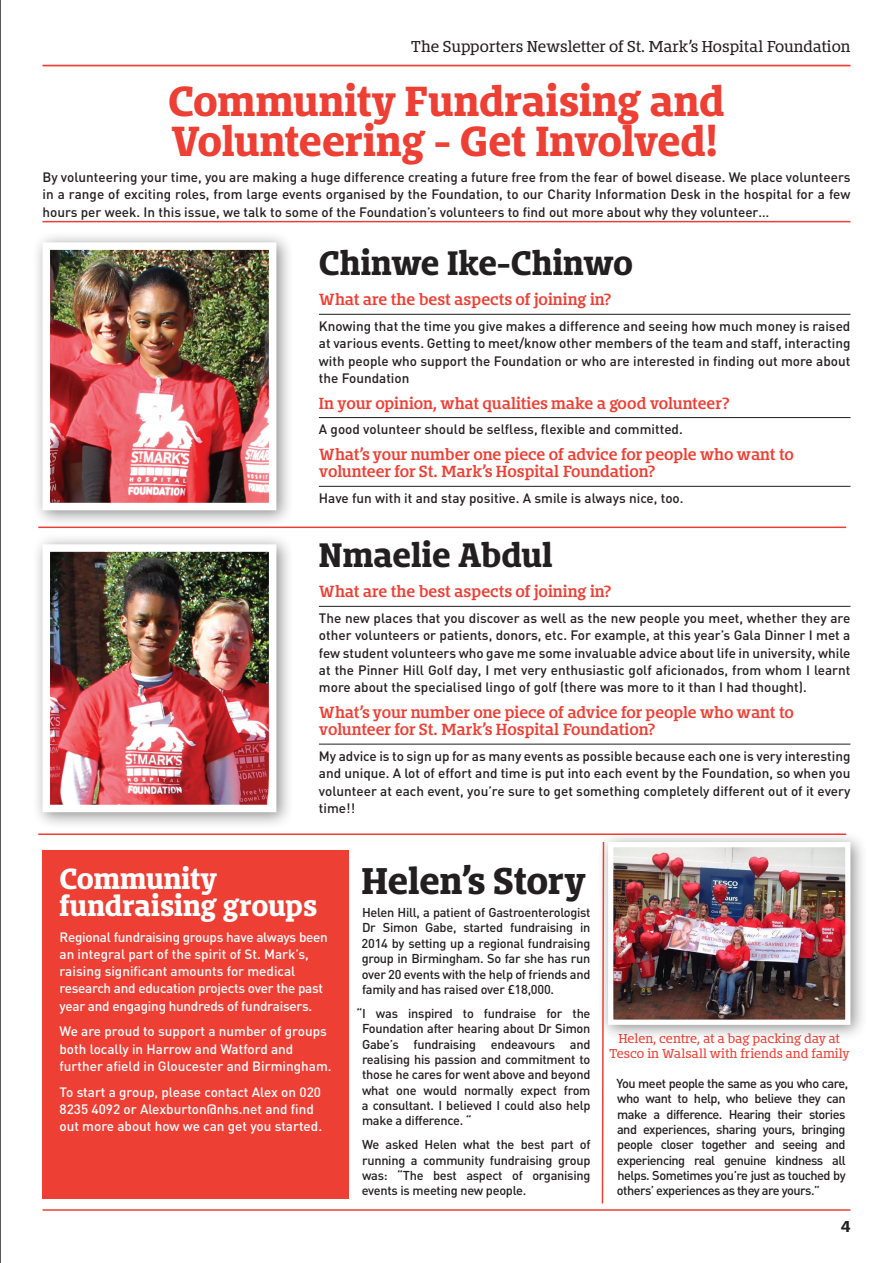
<style>
.page{position:relative;width:893px;height:1263px;background:#fff}
.page>*{position:absolute;margin:0;border:0;box-sizing:border-box;transform-origin:0 0}
.t1{font:700 39px/40.5px "Bommer Slab";letter-spacing:-.01em;color:#ee3f34}
.t2{font:700 34.5px "Bommer Slab";letter-spacing:-.005em;color:#231f20}
.t3{font:700 31.5px "Bommer Slab";color:#231f20}
.t4{font:700 27px/27px "Bommer Slab";letter-spacing:-.005em;color:#fff}
.t5{font:600 15px/17.2px "Bommer Slab";letter-spacing:-.005em;color:#ee3f34}
.t6{font:14.7px "Bommer Slab";letter-spacing:-.01em;color:#231f20}
.t7{font:700 14.7px "Bommer Slab";color:#231f20}
.t8{font:500 13.5px/17.2px "DIN";color:#231f20;text-align:justify}
.t9{font:500 13.5px/17.2px "DIN";color:#fff}
.t10{font:500 13.5px/17.2px "DIN";letter-spacing:-.02em;color:#fff}
.t11{font:500 12.75px/15.3px "DIN";letter-spacing:-.04em;color:#231f20;text-align:justify}
.t12{font:12px/15px "Bommer Slab";letter-spacing:-.005em;color:#ee3f34;text-align:center}
</style>
<div class="page">
<hr style="left:43px;top:1209px;width:807px;height:2px;background:#ee3f34">
<hr style="left:43px;top:65px;width:807px;height:1px;background:#ee3f34">
<hr style="left:319px;top:314px;width:531px;height:1px;background:#231f20">
<hr style="left:319px;top:417px;width:531px;height:1px;background:#231f20">
<hr style="left:319px;top:486px;width:531px;height:1px;background:#231f20">
<hr style="left:319px;top:606px;width:531px;height:1px;background:#231f20">
<hr style="left:319px;top:744px;width:531px;height:1px;background:#231f20">
<hr style="left:43px;top:221px;width:807px;height:1px;background:#ee3f34">
<div style="left:31px;top:230px;width:262px;height:297px;background:#231f20;opacity:.5"></div>
<img style="left:39px;top:239px;width:241px;height:275px">
<div style="left:31px;top:532px;width:262px;height:297px;background:#231f20;opacity:.5"></div>
<img style="left:39px;top:541px;width:241px;height:275px">
<hr style="left:0;top:0;width:1px;height:1263px;background:#231f20">
<div style="left:43px;top:850px;width:306px;height:349px;background:#ee3f34"></div>
<hr style="left:38px;top:833px;width:808px;height:2px;background:#ee3f34">
<hr style="left:38px;top:526px;width:808px;height:2px;background:#ee3f34">
<div style="left:596px;top:830px;width:271px;height:211px;background:#231f20;opacity:.5"></div>
<img style="left:605px;top:839px;width:248px;height:188px">
<svg style="left:601px;top:840px;width:4px;height:364px"></svg>
<p class="t6" style="left:411px;top:36px;width:441px">The Supporters Newsletter of St. Mark’s Hospital Foundation</p>
<p class="t1" style="left:168px;top:81px;width:558px">Community Fundraising and<br>Volunteering - Get Involved!</p>
<p class="t8" style="left:43px;top:168px;width:809px">By volunteering your time, you are making a huge difference creating a future free from the fear of bowel disease. We place volunteers in a range of exciting roles, from large events organised by the Foundation, to our Charity Information Desk in the hospital for a few hours per week. In this issue, we talk to some of the Foundation’s volunteers to find out more about why they volunteer…</p>
<p class="t3" style="left:319px;top:240px;width:315px">Chinwe Ike-Chinwo</p>
<p class="t5" style="left:319px;top:291px;width:294px">What are the best aspects of joining in?</p>
<p class="t8" style="left:319px;top:317px;width:533px">Knowing that the time you give makes a difference and seeing how much money is raised at various events. Getting to meet/know other members of the team and staff, interacting with people who support the Foundation or who are interested in finding out more about the Foundation</p>
<p class="t5" style="left:319px;top:394px;width:413px">In your opinion, what qualities make a good volunteer?</p>
<p class="t8" style="left:319px;top:420px;width:365px">A good volunteer should be selfless, flexible and committed.</p>
<p class="t5" style="left:319px;top:446px;width:477px">What’s your number one piece of advice for people who want to volunteer for St. Mark’s Hospital Foundation?</p>
<p class="t8" style="left:319px;top:489px;width:366px">Have fun with it and stay positive. A smile is always nice, too.</p>
<p class="t3" style="left:319px;top:532px;width:235px">Nmaelie Abdul</p>
<p class="t5" style="left:319px;top:583px;width:294px">What are the best aspects of joining in?</p>
<p class="t8" style="left:319px;top:609px;width:533px">The new places that you discover as well as the new people you meet, whether they are other volunteers or patients, donors, etc. For example, at this year’s Gala Dinner I met a few student volunteers who gave me some invaluable advice about life in university, while at the Pinner Hill Golf day, I met very enthusiastic golf aficionados, from whom I learnt more about the specialised lingo of golf (there was more to it than I had thought).</p>
<p class="t5" style="left:319px;top:704px;width:477px">What’s your number one piece of advice for people who want to volunteer for St. Mark’s Hospital Foundation?</p>
<p class="t8" style="left:319px;top:747px;width:533px">My advice is to sign up for as many events as possible because each one is very interesting and unique. A lot of effort and time is put into each event by the Foundation, so when you volunteer at each event, you’re sure to get something completely different out of it every time!!</p>
<p class="t4" style="left:60px;top:865px;width:260px">Community fundraising groups</p>
<p class="t10" style="left:60px;top:928px;width:270px">Regional fundraising groups have always been an integral part of the spirit of St. Mark’s, raising significant amounts for medical research and education projects over the past year and engaging hundreds of fundraisers.</p>
<p class="t9" style="left:60px;top:1022px;width:274px">We are proud to support a number of groups both locally in Harrow and Watford and further afield in Gloucester and Birmingham.</p>
<p class="t9" style="left:60px;top:1083px;width:264px">To start a group, please contact Alex on 020<br>8235 4092 or Alexburton@nhs.net and find out more about how we can get you started.</p>
<p class="t2" style="left:362px;top:855px;width:226px">Helen’s Story</p>
<p class="t11" style="left:362px;top:904px;width:231px">Helen Hill, a patient of Gastroenterologist Dr Simon Gabe, started fundraising in 2014 by setting up a regional fundraising group in Birmingham. So far she has run over 20 events with the help of friends and family and has raised over £18,000.</p>
<p class="t11" style="left:362px;top:1005px;width:230px;text-indent:-5px">“I was inspired to fundraise for the Foundation after hearing about Dr Simon Gabe’s fundraising endeavours and realising his passion and commitment to those he cares for went above and beyond what one would normally expect from a consultant. I believed I could also help make a difference. “</p>
<p class="t11" style="left:362px;top:1136px;width:230px">We asked Helen what the best part of running a community fundraising group was: “The best aspect of organising events is meeting new people.</p>
<p class="t12" style="left:609px;top:1031px;width:242px">Helen, centre, at a bag packing day at<br>Tesco in Walsall with friends and family</p>
<p class="t11" style="left:617px;top:1075px;width:233px;text-align:left">You meet people the same as you who care, who want to help, who believe they can make a difference. Hearing their stories and experiences, sharing yours, bringing people closer together and seeing and experiencing real genuine kindness all helps. Sometimes you’re just as touched by others’ experiences as they are yours.”</p>
<p class="t7" style="left:841px;top:1215px;width:11px">4</p>
</div>
